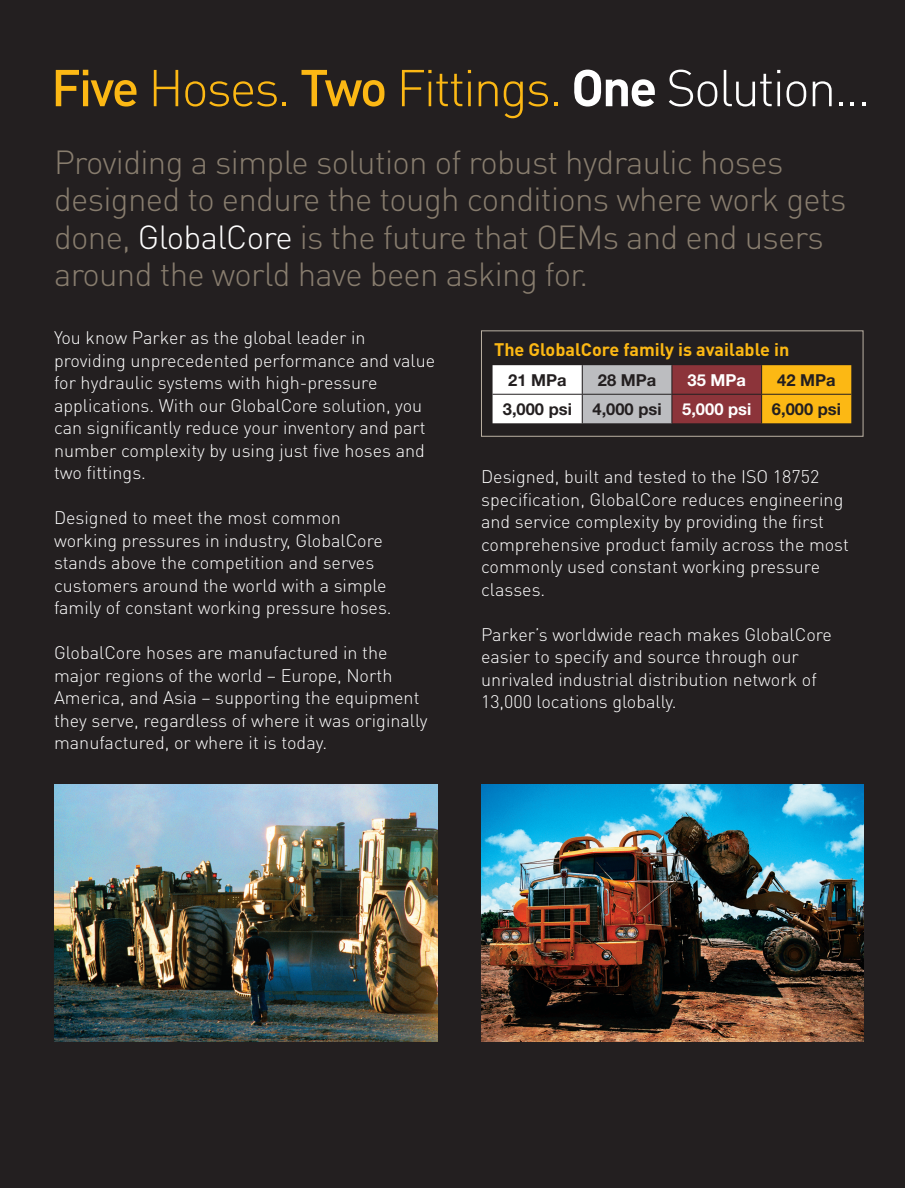
<style>
.page{position:relative;width:905px;height:1188px;background:#fff}
.page>*{position:absolute;margin:0;border:0;box-sizing:border-box;transform-origin:0 0}
.t1{font:300 51px "DINOT";letter-spacing:-.04em;color:#fcb814}
.t2{font:300 33px/37.5px "DINOT";letter-spacing:-.02em;color:#887d6e}
.t3{font:300 18px/22.5px "DINOT";color:#fff}
.t4{font:700 18px "DINOT";color:#fcb814}
.t5{font:700 16.5px "Helvetica Neue LT Std";color:#231f20}
.t6{font:700 16.5px "Helvetica Neue LT Std";color:#fff}
.s1{font-weight:500}
.s2{font-weight:700;color:#fff}
.s3{color:#fff}
</style>
<div class="page">
<div style="left:0;top:0;width:904px;height:1188px;background:#231f20"></div>
<img style="left:55px;top:784px;width:382px;height:257px">
<svg style="left:492px;top:365px;width:359px;height:58px;background:#cca680"></svg>
<hr style="left:761px;top:394px;width:90px;height:1px;background:#231f20">
<div style="left:481px;top:330px;width:382px;height:107px;border:1px solid #bbb1a3"></div>
<img style="left:481px;top:784px;width:382px;height:257px">
<p class="t1" style="left:51px;top:53px;width:821px"><span class="s1">Five</span> Hoses. <span class="s1">Two</span> Fittings. <span class="s2">One</span> <span class="s3">Solution...</span></p>
<p class="t2" style="left:54px;top:142px;width:730px">Providing a simple solution of robust hydraulic hoses</p>
<p class="t2" style="left:54px;top:179px;width:794px">designed to endure the tough conditions where work gets done, <span class="s3">GlobalCore</span> is the future that OEMs and end users around the world have been asking for.</p>
<p class="t3" style="left:54px;top:326px;width:313px">You know Parker as the global leader in</p>
<p class="t3" style="left:54px;top:348px;width:383px">providing unprecedented performance and value for hydraulic systems with high-pressure</p>
<p class="t3" style="left:54px;top:393px;width:373px">applications. With our GlobalCore solution, you can significantly reduce your inventory and part number complexity by using just five hoses and two fittings.</p>
<p class="t3" style="left:54px;top:506px;width:330px">Designed to meet the most common working pressures in industry, GlobalCore stands above the competition and serves</p>
<p class="t3" style="left:54px;top:573px;width:334px">customers around the world with a simple</p>
<p class="t3" style="left:54px;top:596px;width:339px">family of constant working pressure hoses.</p>
<p class="t3" style="left:54px;top:641px;width:335px">GlobalCore hoses are manufactured in the</p>
<p class="t3" style="left:54px;top:663px;width:375px">major regions of the world – Europe, North America, and Asia – supporting the equipment they serve, regardless of where it was originally manufactured, or where it is today.</p>
<p class="t4" style="left:494px;top:337px;width:297px">The GlobalCore family is available in</p>
<p class="t5" style="left:508px;top:370px;width:60px">21 MPa</p>
<p class="t5" style="left:598px;top:370px;width:60px">28 MPa</p>
<p class="t6" style="left:687px;top:370px;width:60px">35 MPa</p>
<p class="t5" style="left:777px;top:370px;width:60px">42 MPa</p>
<p class="t5" style="left:503px;top:399px;width:71px">3,000 psi</p>
<p class="t5" style="left:592px;top:399px;width:71px">4,000 psi</p>
<p class="t6" style="left:682px;top:399px;width:71px">5,000 psi</p>
<p class="t5" style="left:771px;top:399px;width:71px">6,000 psi</p>
<p class="t3" style="left:481px;top:465px;width:364px">Designed, built and tested to the ISO 18752 specification, GlobalCore reduces engineering and service complexity by providing the first</p>
<p class="t3" style="left:481px;top:532px;width:369px">comprehensive product family across the most commonly used constant working pressure classes.</p>
<p class="t3" style="left:481px;top:622px;width:352px">Parker’s worldwide reach makes GlobalCore easier to specify and source through our</p>
<p class="t3" style="left:481px;top:667px;width:337px">unrivaled industrial distribution network of<br>13,000 locations globally.</p>
</div>
